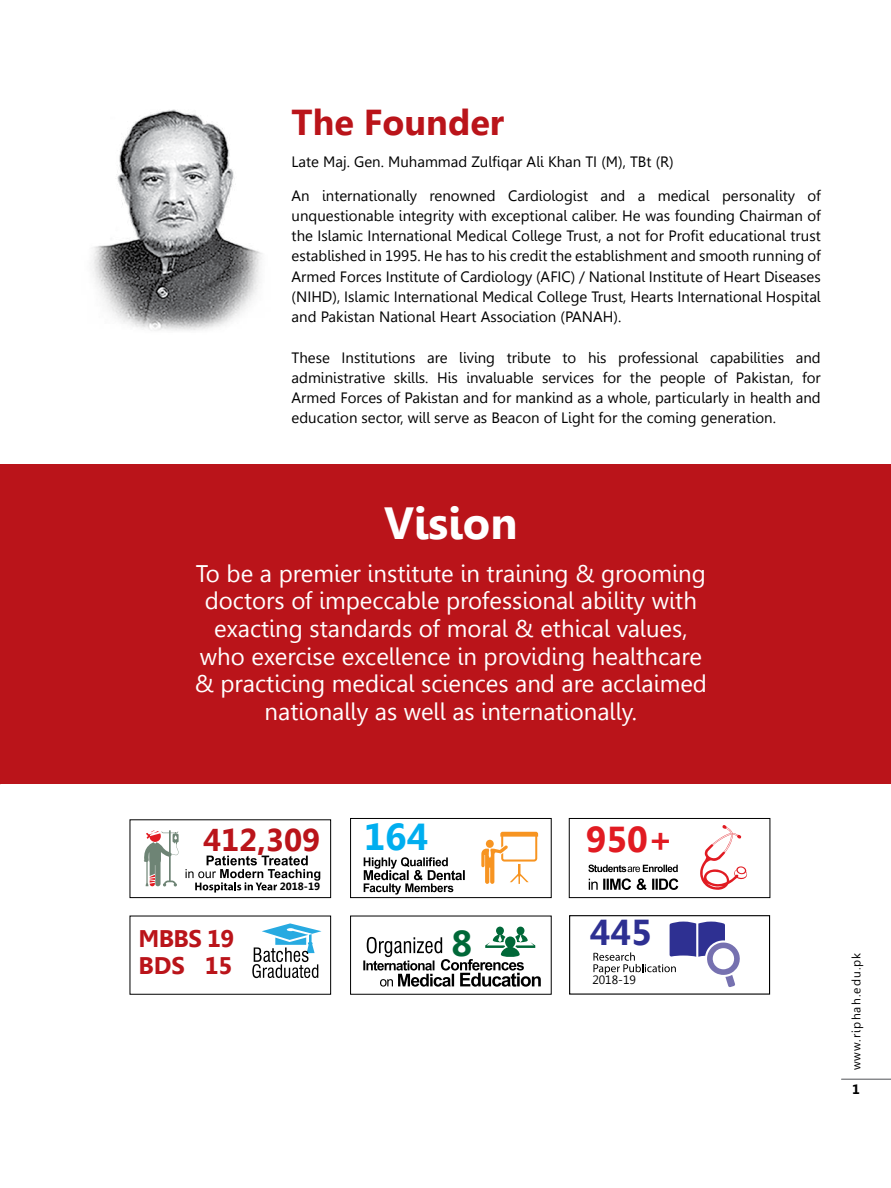
<style>
.page{position:relative;width:891px;height:1188px;background:#fff}
.page>*{position:absolute;margin:0;border:0;box-sizing:border-box;transform-origin:0 0}
.t1{font:700 45px "Gisha";color:#fff}
.t2{font:700 36px "Gisha";color:#ba141a}
.t3{font:700 36px "Gisha";color:#e11b22}
.t4{font:700 36px "Gisha";color:#2e3092}
.t5{font:700 36px "Gisha";color:#006838}
.t6{font:700 31.5px "Gisha";color:#ba141a}
.t7{font:24px/27.6px "Gisha";color:#fff;text-align:center}
.t8{font:700 24px/27px "Gisha";letter-spacing:-.025em;color:#ba141a}
.t9{font:15px/20.2px "Gisha";color:#000;text-align:justify}
.t10{font:700 13.5px "Gisha";color:#000}
.t11{font:12px "Gisha";letter-spacing:.09em;color:#000}
.t12{font:700 10.5px "Gisha";color:#000}
.s1{font-size:37.5px;color:#00aeef}
</style>
<div class="page">
<div style="left:0;top:464px;width:891px;height:320px;background:#ba141a"></div>
<hr style="left:841px;top:1079px;width:50px;height:1px;background:#808285">
<img style="left:92px;top:109px;width:170px;height:222px">
<svg style="left:481px;top:832px;width:57px;height:52px"></svg>
<div style="left:350px;top:818px;width:202px;height:80px;border:1px solid #000"></div>
<svg style="left:364px;top:857px;width:101px;height:38px"></svg>
<svg style="left:700px;top:825px;width:47px;height:65px"></svg>
<svg style="left:588px;top:865px;width:90px;height:7px"></svg>
<svg style="left:589px;top:878px;width:89px;height:12px"></svg>
<div style="left:569px;top:818px;width:201px;height:80px;border:1px solid #000"></div>
<div style="left:130px;top:819px;width:201px;height:79px;border:1px solid #000"></div>
<svg style="left:143px;top:830px;width:36px;height:56px"></svg>
<svg style="left:186px;top:856px;width:134px;height:37px"></svg>
<svg style="left:252px;top:923px;width:70px;height:55px"></svg>
<svg style="left:363px;top:927px;width:178px;height:60px"></svg>
<svg style="left:593px;top:922px;width:147px;height:65px"></svg>
<div style="left:569px;top:915px;width:201px;height:80px;border:1px solid #000"></div>
<h2 class="t2" style="left:292px;top:102px;width:214px">The Founder</h2>
<p class="t9" style="left:292px;top:152px;width:384px">Late Maj. Gen. Muhammad Zulfiqar Ali Khan TI (M), TBt (R)</p>
<p class="t9" style="left:292px;top:185px;width:531px">An internationally renowned Cardiologist and a medical personality of unquestionable integrity with exceptional caliber. He was founding Chairman of the Islamic International Medical College Trust, a not for Profit educational trust established in 1995. He has to his credit the establishment and smooth running of Armed Forces Institute of Cardiology (AFIC) / National Institute of Heart Diseases (NIHD), Islamic International Medical College Trust, Hearts International Hospital and Pakistan National Heart Association (PANAH).</p>
<p class="t9" style="left:292px;top:347px;width:531px">These Institutions are living tribute to his professional capabilities and administrative skills. His invaluable services for the people of Pakistan, for Armed Forces of Pakistan and for mankind as a whole, particularly in health and education sector, will serve as Beacon of Light for the coming generation.</p>
<h1 class="t1" style="left:384px;top:498px;width:135px">Vision</h1>
<p class="t7" style="left:195px;top:560px;width:514px">To be a premier institute in training &amp; grooming doctors of impeccable professional ability with exacting standards of moral &amp; ethical values, who exercise excellence in providing healthcare &amp; practicing medical sciences and are acclaimed nationally as well as internationally.</p>
<h3 class="t6" style="left:203px;top:822px;width:227px">412,309 <span class="s1">164</span></h3>
<h2 class="t3" style="left:586px;top:819px;width:89px">950+</h2>
<h3 class="t8" style="left:138px;top:925px;width:97px">MBBS 19<br>BDS 15</h3>
<p class="t12" style="left:280px;top:880px;width:42px">2018-19</p>
<h2 class="t5" style="left:451px;top:923px;width:22px">8</h2>
<h2 class="t4" style="left:590px;top:911px;width:64px">445</h2>
<p class="t11" style="left:592px;top:973px;width:45px">2018-19</p>
<p class="t11" style="left:849px;top:1070px;width:119px;rotate:-90deg">www.riphah.edu.pk</p>
<p class="t10" style="left:852px;top:1082px;width:9px">1</p>
</div>
